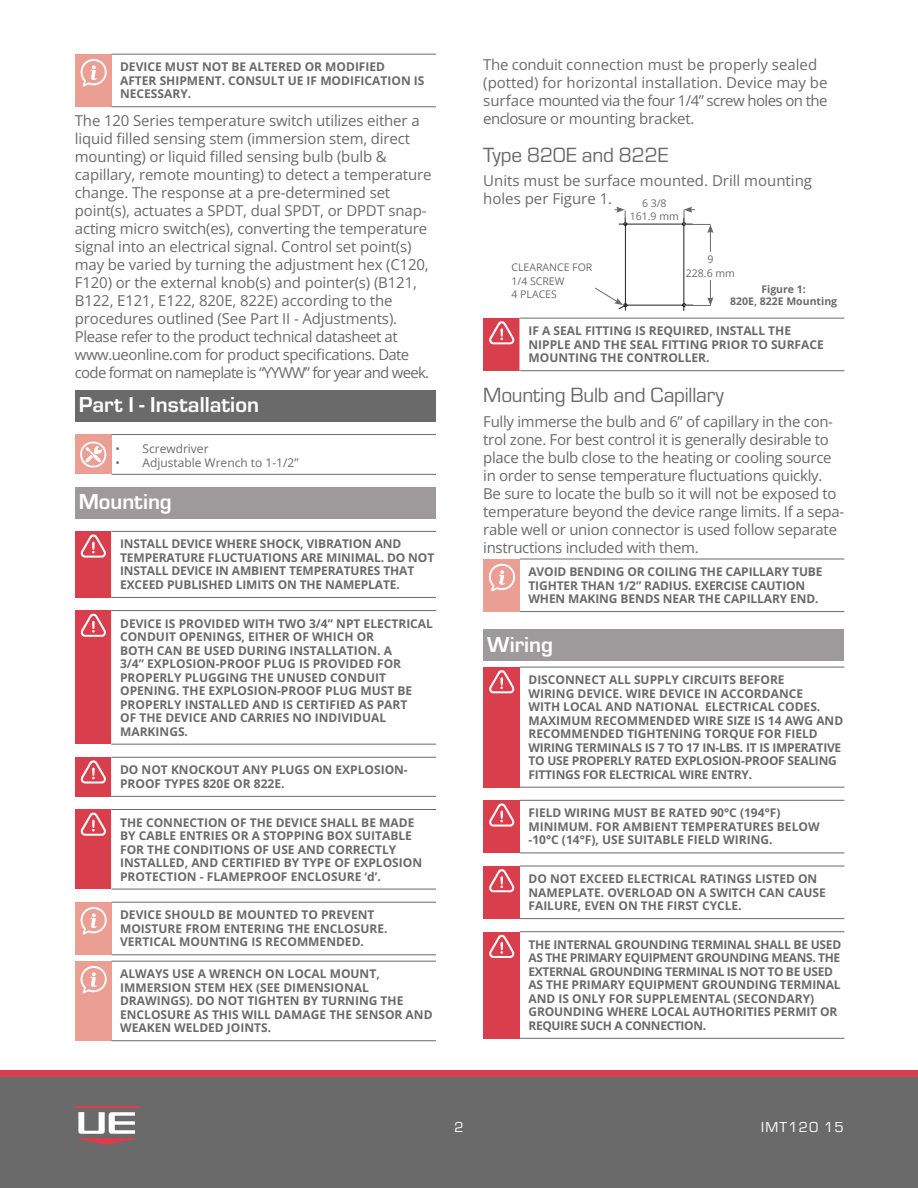
<style>
.page{position:relative;width:918px;height:1188px;background:#fff}
.page>*{position:absolute;margin:0;border:0;box-sizing:border-box;transform-origin:0 0}
.t1{font:700 22.5px "Eurostile";color:#fff}
.t2{font:21.3px "Eurostile";letter-spacing:-.01em;color:#696a69}
.t3{font:15px/18px "Open Sans";letter-spacing:-.01em;color:#696a69}
.t4{font:15px "Eurostile";letter-spacing:.075em;color:#fff}
.t5{font:12px/13.5px "Open Sans";color:#696a69}
.t6{font:12px/13.5px "Open Sans";letter-spacing:-.02em;color:#696a69}
.t7{font:10.5px/13.5px "Open Sans";color:#696a69;text-align:center}
</style>
<div class="page">
<div style="left:0;top:1074px;width:918px;height:114px;background:#696a69"></div>
<div style="left:0;top:1070px;width:918px;height:7px;background:#d83e4c"></div>
<hr style="left:74px;top:1106px;width:66px;height:2px;background:#d83e4c">
<svg style="left:78px;top:1112px;width:57px;height:33px"></svg>
<div style="left:75px;top:54px;width:37px;height:53px;background:#eb9e93"></div>
<hr style="left:112px;top:54px;width:324px;height:1px;background:#696a69">
<hr style="left:112px;top:107px;width:324px;height:1px;background:#696a69">
<svg style="left:80px;top:59px;width:27px;height:28px"></svg>
<div style="left:75px;top:390px;width:361px;height:32px;background:#696a69"></div>
<div style="left:75px;top:435px;width:37px;height:39px;background:#eb9e93"></div>
<hr style="left:112px;top:434px;width:324px;height:1px;background:#696a69">
<hr style="left:112px;top:474px;width:324px;height:1px;background:#696a69">
<svg style="left:80px;top:441px;width:26px;height:27px"></svg>
<div style="left:75px;top:487px;width:361px;height:31px;background:#9c9a9a"></div>
<div style="left:75px;top:531px;width:37px;height:66px;background:#d83e4c"></div>
<hr style="left:111px;top:531px;width:325px;height:1px;background:#696a69">
<hr style="left:111px;top:597px;width:325px;height:1px;background:#696a69">
<hr style="left:111px;top:532px;width:1px;height:65px;background:#fff">
<svg style="left:80px;top:534px;width:26px;height:24px"></svg>
<div style="left:75px;top:611px;width:37px;height:133px;background:#d83e4c"></div>
<hr style="left:111px;top:610px;width:325px;height:1px;background:#696a69">
<hr style="left:111px;top:744px;width:325px;height:1px;background:#696a69">
<hr style="left:111px;top:611px;width:1px;height:133px;background:#fff">
<svg style="left:80px;top:613px;width:26px;height:24px"></svg>
<div style="left:75px;top:757px;width:37px;height:39px;background:#d83e4c"></div>
<hr style="left:111px;top:757px;width:325px;height:1px;background:#696a69">
<hr style="left:111px;top:796px;width:325px;height:1px;background:#696a69">
<hr style="left:111px;top:757px;width:1px;height:39px;background:#fff">
<svg style="left:80px;top:760px;width:26px;height:24px"></svg>
<div style="left:75px;top:809px;width:37px;height:80px;background:#d83e4c"></div>
<hr style="left:111px;top:809px;width:325px;height:1px;background:#696a69">
<hr style="left:111px;top:889px;width:325px;height:1px;background:#696a69">
<hr style="left:111px;top:810px;width:1px;height:79px;background:#fff">
<svg style="left:80px;top:812px;width:26px;height:24px"></svg>
<div style="left:75px;top:902px;width:37px;height:53px;background:#eb9e93"></div>
<hr style="left:112px;top:902px;width:324px;height:1px;background:#696a69">
<hr style="left:112px;top:955px;width:324px;height:1px;background:#696a69">
<svg style="left:80px;top:907px;width:27px;height:28px"></svg>
<div style="left:75px;top:961px;width:37px;height:80px;background:#eb9e93"></div>
<hr style="left:112px;top:961px;width:324px;height:1px;background:#696a69">
<hr style="left:112px;top:1040px;width:324px;height:1px;background:#696a69">
<svg style="left:80px;top:966px;width:27px;height:28px"></svg>
<div style="left:483px;top:318px;width:37px;height:53px;background:#d83e4c"></div>
<hr style="left:520px;top:318px;width:324px;height:1px;background:#696a69">
<hr style="left:520px;top:370px;width:324px;height:1px;background:#696a69">
<hr style="left:520px;top:318px;width:1px;height:53px;background:#fff">
<svg style="left:489px;top:321px;width:26px;height:24px"></svg>
<div style="left:483px;top:559px;width:37px;height:53px;background:#eb9e93"></div>
<hr style="left:520px;top:559px;width:324px;height:1px;background:#696a69">
<hr style="left:520px;top:611px;width:324px;height:1px;background:#696a69">
<svg style="left:488px;top:563px;width:28px;height:29px"></svg>
<div style="left:483px;top:630px;width:361px;height:31px;background:#9c9a9a"></div>
<div style="left:483px;top:667px;width:37px;height:120px;background:#d83e4c"></div>
<hr style="left:520px;top:667px;width:324px;height:1px;background:#696a69">
<hr style="left:520px;top:787px;width:324px;height:1px;background:#696a69">
<svg style="left:489px;top:670px;width:26px;height:24px"></svg>
<div style="left:483px;top:800px;width:37px;height:53px;background:#d83e4c"></div>
<hr style="left:520px;top:800px;width:324px;height:1px;background:#696a69">
<hr style="left:520px;top:853px;width:324px;height:1px;background:#696a69">
<svg style="left:489px;top:803px;width:26px;height:24px"></svg>
<div style="left:483px;top:866px;width:37px;height:53px;background:#d83e4c"></div>
<hr style="left:520px;top:866px;width:324px;height:1px;background:#696a69">
<hr style="left:520px;top:918px;width:324px;height:1px;background:#696a69">
<svg style="left:489px;top:869px;width:26px;height:24px"></svg>
<div style="left:483px;top:932px;width:37px;height:106px;background:#d83e4c"></div>
<hr style="left:520px;top:931px;width:324px;height:1px;background:#696a69">
<hr style="left:520px;top:1038px;width:324px;height:1px;background:#696a69">
<svg style="left:489px;top:934px;width:26px;height:24px"></svg>
<hr style="left:619px;top:224px;width:74px;height:1px;background:#231f20">
<hr style="left:625px;top:218px;width:1px;height:93px;background:#231f20">
<hr style="left:684px;top:218px;width:1px;height:93px;background:#231f20">
<svg style="left:615px;top:207px;width:12px;height:19px"></svg>
<svg style="left:682px;top:207px;width:32px;height:45px"></svg>
<svg style="left:595px;top:280px;width:119px;height:30px"></svg>
<p class="t5" style="left:120px;top:60px;width:306px">DEVICE MUST NOT BE ALTERED OR MODIFIED<br>AFTER SHIPMENT. CONSULT UE IF MODIFICATION IS<br>NECESSARY.</p>
<p class="t3" style="left:75px;top:111px;width:358px">The 120 Series temperature switch utilizes either a liquid filled sensing stem (immersion stem, direct mounting) or liquid filled sensing bulb (bulb &amp; capillary, remote mounting) to detect a temperature change. The response at a pre-determined set point(s), actuates a SPDT, dual SPDT, or DPDT snap&shy;acting micro switch(es), converting the temperature signal into an electrical signal. Control set point(s) may be varied by turning the adjustment hex (C120, F120) or the external knob(s) and pointer(s) (B121, B122, E121, E122, 820E, 822E) according to the procedures outlined (See Part II - Adjustments).<br>Please refer to the product technical datasheet at www.ueonline.com for product specifications. Date code format on nameplate is “YYWW” for year and week.</p>
<h1 class="t1" style="left:79px;top:393px;width:182px">Part I - Installation</h1>
<p class="t5" style="left:115px;top:442px;width:95px">• Screwdriver</p>
<p class="t5" style="left:115px;top:455px;width:185px">• Adjustable Wrench to 1-1/2”</p>
<h1 class="t1" style="left:79px;top:489px;width:95px">Mounting</h1>
<p class="t5" style="left:120px;top:537px;width:316px">INSTALL DEVICE WHERE SHOCK, VIBRATION AND TEMPERATURE FLUCTUATIONS ARE MINIMAL. DO NOT INSTALL DEVICE IN AMBIENT TEMPERATURES THAT EXCEED PUBLISHED LIMITS ON THE NAMEPLATE.</p>
<p class="t5" style="left:120px;top:616px;width:314px">DEVICE IS PROVIDED WITH TWO 3/4” NPT ELECTRICAL CONDUIT OPENINGS, EITHER OF WHICH OR<br>BOTH CAN BE USED DURING INSTALLATION. A<br>3/4” EXPLOSION-PROOF PLUG IS PROVIDED FOR PROPERLY PLUGGING THE UNUSED CONDUIT OPENING. THE EXPLOSION-PROOF PLUG MUST BE PROPERLY INSTALLED AND IS CERTIFIED AS PART<br>OF THE DEVICE AND CARRIES NO INDIVIDUAL MARKINGS.</p>
<p class="t5" style="left:120px;top:763px;width:289px">DO NOT KNOCKOUT ANY PLUGS ON EXPLOSION-<br>PROOF TYPES 820E OR 822E.</p>
<p class="t5" style="left:120px;top:815px;width:304px">THE CONNECTION OF THE DEVICE SHALL BE MADE BY CABLE ENTRIES OR A STOPPING BOX SUITABLE FOR THE CONDITIONS OF USE AND CORRECTLY INSTALLED, AND CERTIFIED BY TYPE OF EXPLOSION PROTECTION - FLAMEPROOF ENCLOSURE ‘d’.</p>
<p class="t5" style="left:120px;top:908px;width:269px">DEVICE SHOULD BE MOUNTED TO PREVENT<br>MOISTURE FROM ENTERING THE ENCLOSURE.<br>VERTICAL MOUNTING IS RECOMMENDED.</p>
<p class="t5" style="left:120px;top:967px;width:314px">ALWAYS USE A WRENCH ON LOCAL MOUNT, IMMERSION STEM HEX (SEE DIMENSIONAL DRAWINGS). DO NOT TIGHTEN BY TURNING THE ENCLOSURE AS THIS WILL DAMAGE THE SENSOR AND WEAKEN WELDED JOINTS.</p>
<p class="t3" style="left:483px;top:55px;width:346px">The conduit connection must be properly sealed (potted) for horizontal installation. Device may be surface mounted via the four 1/4” screw holes on the enclosure or mounting bracket.</p>
<h2 class="t2" style="left:483px;top:140px;width:187px">Type 820E and 822E</h2>
<p class="t3" style="left:483px;top:171px;width:330px">Units must be surface mounted. Drill mounting holes per Figure 1.</p>
<p class="t7" style="left:630px;top:196px;width:50px">6 3/8<br>161.9 mm</p>
<p class="t7" style="left:512px;top:260px;width:82px;text-align:left">CLEARANCE FOR<br>1/4 SCREW<br>4 PLACES</p>
<p class="t7" style="left:686px;top:252px;width:50px">9<br>228.6 mm</p>
<p class="t7" style="left:730px;top:282px;width:109px;line-height:12.6px">Figure 1:<br>820E, 822E Mounting</p>
<p class="t5" style="left:528px;top:324px;width:297px">IF A SEAL FITTING IS REQUIRED, INSTALL THE<br>NIPPLE AND THE SEAL FITTING PRIOR TO SURFACE<br>MOUNTING THE CONTROLLER.</p>
<h2 class="t2" style="left:483px;top:381px;width:242px">Mounting Bulb and Capillary</h2>
<p class="t3" style="left:483px;top:412px;width:363px">Fully immerse the bulb and 6” of capillary in the con&shy;trol zone. For best control it is generally desirable to place the bulb close to the heating or cooling source in order to sense temperature fluctuations quickly.<br>Be sure to locate the bulb so it will not be exposed to temperature beyond the device range limits. If a sepa&shy;rable well or union connector is used follow separate instructions included with them.</p>
<p class="t5" style="left:528px;top:565px;width:296px">AVOID BENDING OR COILING THE CAPILLARY TUBE<br>TIGHTER THAN 1/2” RADIUS. EXERCISE CAUTION<br>WHEN MAKING BENDS NEAR THE CAPILLARY END.</p>
<h1 class="t1" style="left:487px;top:632px;width:67px">Wiring</h1>
<p class="t5" style="left:528px;top:673px;width:316px">DISCONNECT ALL SUPPLY CIRCUITS BEFORE<br>WIRING DEVICE. WIRE DEVICE IN ACCORDANCE<br>WITH LOCAL AND NATIONAL ELECTRICAL CODES.<br>MAXIMUM RECOMMENDED WIRE SIZE IS 14 AWG AND RECOMMENDED TIGHTENING TORQUE FOR FIELD WIRING TERMINALS IS 7 TO 17 IN-LBS. IT IS IMPERATIVE TO USE PROPERLY RATED EXPLOSION-PROOF SEALING FITTINGS FOR ELECTRICAL WIRE ENTRY.</p>
<p class="t5" style="left:528px;top:806px;width:293px">FIELD WIRING MUST BE RATED 90°C (194°F)<br>MINIMUM. FOR AMBIENT TEMPERATURES BELOW -10°C (14°F), USE SUITABLE FIELD WIRING.</p>
<p class="t5" style="left:528px;top:872px;width:299px">DO NOT EXCEED ELECTRICAL RATINGS LISTED ON<br>NAMEPLATE. OVERLOAD ON A SWITCH CAN CAUSE<br>FAILURE, EVEN ON THE FIRST CYCLE.</p>
<p class="t6" style="left:528px;top:937px;width:314px">THE INTERNAL GROUNDING TERMINAL SHALL BE USED AS THE PRIMARY EQUIPMENT GROUNDING MEANS. THE EXTERNAL GROUNDING TERMINAL IS NOT TO BE USED AS THE PRIMARY EQUIPMENT GROUNDING TERMINAL AND IS ONLY FOR SUPPLEMENTAL (SECONDARY)<br>GROUNDING WHERE LOCAL AUTHORITIES PERMIT OR REQUIRE SUCH A CONNECTION.</p>
<p class="t4" style="left:454px;top:1116px;width:11px">2</p>
<p class="t4" style="left:761px;top:1116px;width:84px">IMT120 15</p>
</div>
